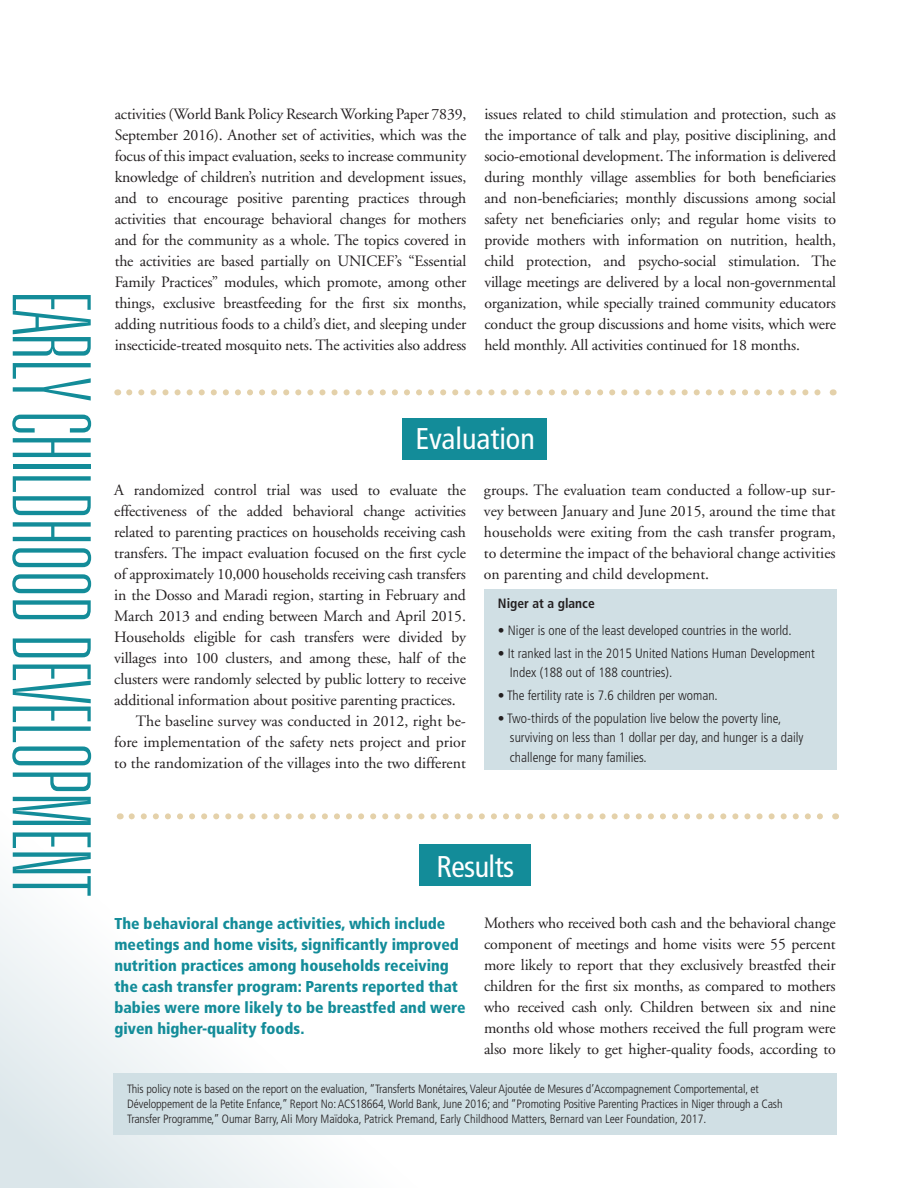
<style>
.page{position:relative;width:918px;height:1188px;background:#fff}
.page>*{position:absolute;margin:0;border:0;box-sizing:border-box;transform-origin:0 0}
.t1{font:100 ultra-condensed 108px "Univers";color:#138c99}
.t2{font:condensed 30px "Frutiger";color:#fff}
.t3{font:condensed 30px "Frutiger";letter-spacing:-.02em;color:#fff}
.t4{font:15.75px/21px "Adobe Garamond";letter-spacing:-.01em;color:#231f20;text-align:justify}
.t5{font:900 condensed 15.75px/21px "Frutiger";color:#138c99}
.t6{font:300 condensed 13.5px/19.5px "Frutiger";color:#231f20}
.t7{font:700 condensed 13.5px "Frutiger";color:#231f20}
.t8{font:300 condensed 12px/15px "Frutiger";letter-spacing:-.01em;color:#231f20}
</style>
<div class="page">
<svg style="left:0;top:813px;width:434px;height:375px"></svg>
<svg style="left:129px;top:389px;width:692px;height:6px"></svg>
<div style="left:402px;top:418px;width:145px;height:42px;background:#138c99"></div>
<div style="left:114px;top:1073px;width:723px;height:62px;background:#d0dfe4"></div>
<div style="left:484px;top:590px;width:353px;height:180px;background:#d0dfe4"></div>
<svg style="left:132px;top:813px;width:691px;height:6px"></svg>
<div style="left:419px;top:844px;width:112px;height:42px;background:#138c99"></div>
<h1 class="t1" style="left:106px;top:291px;width:606px;rotate:90deg">EARLY CHILDHOOD DEVELOPMENT</h1>
<p class="t4" style="left:115px;top:104px;width:353px">activities (World Bank Policy Research Working Paper 7839, September 2016). Another set of activities, which was the focus of this impact evaluation, seeks to increase community knowledge of children’s nutrition and development issues, and to encourage positive parenting practices through activities that encourage behavioral changes for mothers and for the community as a whole. The topics covered in the activities are based partially on UNICEF’s “Essential Family Practices” modules, which promote, among other things, exclusive breastfeeding for the first six months, adding nutritious foods to a child’s diet, and sleeping under insecticide-treated mosquito nets. The activities also address</p>
<p class="t4" style="left:484px;top:104px;width:353px">issues related to child stimulation and protection, such as the importance of talk and play, positive disciplining, and socio-emotional development. The information is delivered during monthly village assemblies for both beneficiaries and non-beneficiaries; monthly discussions among social safety net beneficiaries only; and regular home visits to provide mothers with information on nutrition, health, child protection, and psycho-social stimulation. The village meetings are delivered by a local non-governmental organization, while specially trained community educators conduct the group discussions and home visits, which were held monthly. All activities continued for 18 months.</p>
<h2 class="t2" style="left:415px;top:421px;width:121px">Evaluation</h2>
<p class="t4" style="left:114px;top:480px;width:353px">A randomized control trial was used to evaluate the</p>
<p class="t4" style="left:114px;top:501px;width:353px">effectiveness of the added behavioral change activities</p>
<p class="t4" style="left:114px;top:522px;width:353px">related to parenting practices on households receiving cash</p>
<p class="t4" style="left:114px;top:543px;width:353px">transfers. The impact evaluation focused on the first cycle</p>
<p class="t4" style="left:114px;top:564px;width:353px">of approximately 10,000 households receiving cash transfers</p>
<p class="t4" style="left:114px;top:585px;width:353px">in the Dosso and Maradi region, starting in February and</p>
<p class="t4" style="left:114px;top:606px;width:353px">March 2013 and ending between March and April 2015.</p>
<p class="t4" style="left:114px;top:627px;width:353px">Households eligible for cash transfers were divided by</p>
<p class="t4" style="left:114px;top:648px;width:353px">villages into 100 clusters, and among these, half of the</p>
<p class="t4" style="left:114px;top:669px;width:353px">clusters were randomly selected by public lottery to receive</p>
<p class="t4" style="left:114px;top:690px;width:343px">additional information about positive parenting practices.</p>
<p class="t4" style="left:136px;top:711px;width:332px">The baseline survey was conducted in 2012, right be-</p>
<p class="t4" style="left:114px;top:732px;width:353px">fore implementation of the safety nets project and prior</p>
<p class="t4" style="left:114px;top:753px;width:353px">to the randomization of the villages into the two different</p>
<p class="t4" style="left:484px;top:480px;width:353px">groups. The evaluation team conducted a follow-up sur&shy;vey between January and June 2015, around the time that households were exiting from the cash transfer program, to determine the impact of the behavioral change activities on parenting and child development.</p>
<p class="t7" style="left:498px;top:595px;width:98px">Niger at a glance</p>
<p class="t6" style="left:498px;top:621px;width:295px">• Niger is one of the least developed countries in the world.</p>
<p class="t6" style="left:510px;top:644px;width:306px;text-indent:-12px">• It ranked last in the 2015 United Nations Human Development<br>Index (188 out of 188 countries).</p>
<p class="t6" style="left:498px;top:686px;width:221px">• The fertility rate is 7.6 children per woman.</p>
<p class="t6" style="left:510px;top:709px;width:295px;text-indent:-12px">• Two-thirds of the population live below the poverty line, surviving on less than 1 dollar per day, and hunger is a daily challenge for many families.</p>
<h2 class="t3" style="left:437px;top:849px;width:79px">Results</h2>
<p class="t5" style="left:114px;top:913px;width:353px">The behavioral change activities, which include meetings and home visits, significantly improved nutrition practices among households receiving the cash transfer program: Parents reported that babies were more likely to be breastfed and were given higher-quality foods.</p>
<p class="t4" style="left:484px;top:913px;width:353px">Mothers who received both cash and the behavioral change component of meetings and home visits were 55 percent more likely to report that they exclusively breastfed their children for the first six months, as compared to mothers who received cash only. Children between six and nine months old whose mothers received the full program were also more likely to get higher-quality foods, according to</p>
<p class="t8" style="left:127px;top:1082px;width:657px">This policy note is based on the report on the evaluation, “Transferts Monétaires, Valeur Ajoutée de Mesures d’Accompagnement Comportemental, et<br>Développement de la Petite Enfance,” Report No: ACS18664, World Bank, June 2016; and “Promoting Positive Parenting Practices in Niger through a Cash<br>Transfer Programme,” Oumar Barry, Ali Mory Maïdoka, Patrick Premand, Early Childhood Matters, Bernard van Leer Foundation, 2017.</p>
</div>
